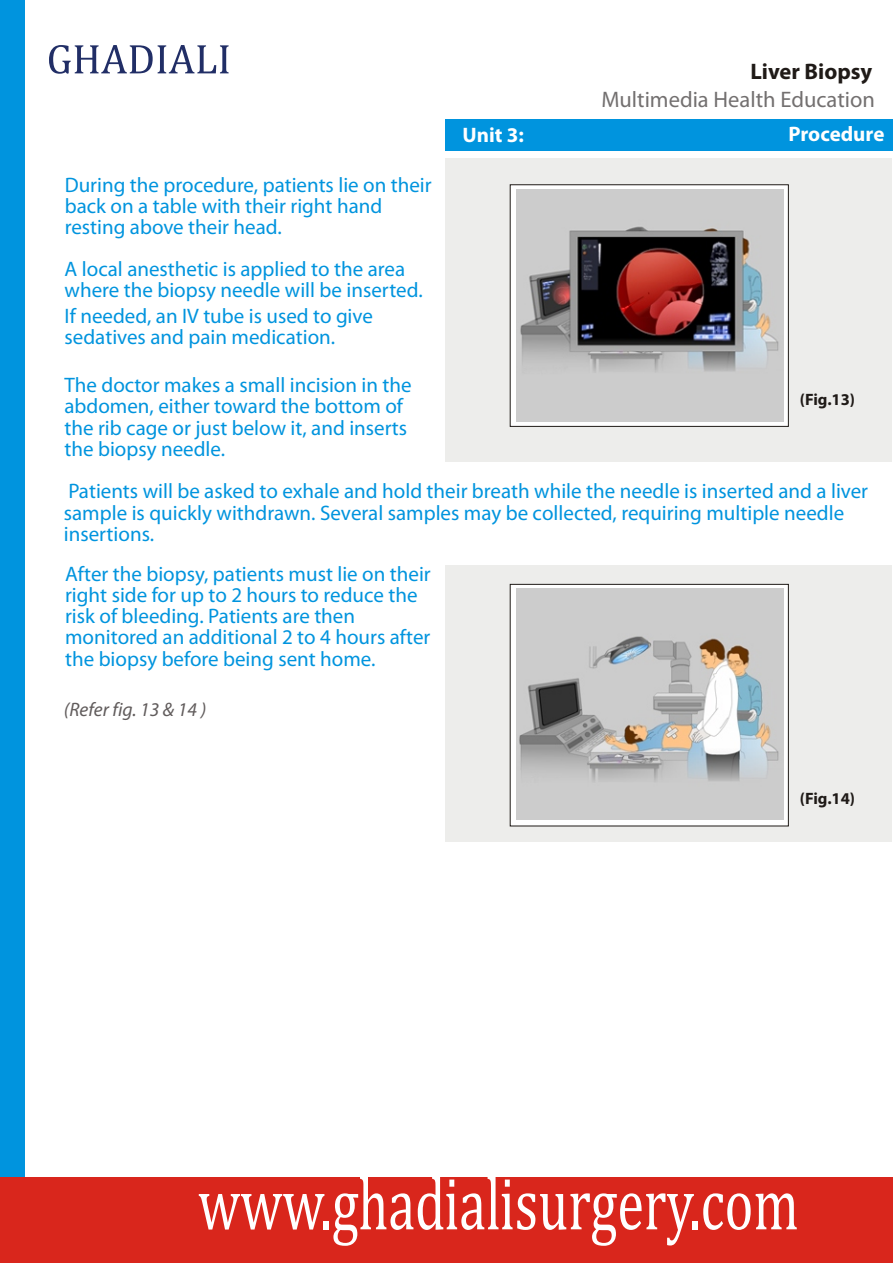
<style>
.page{position:relative;width:894px;height:1263px;background:#fff}
.page>*{position:absolute;margin:0;border:0;box-sizing:border-box;transform-origin:0 0}
.t1{font:75.6px "Cambria Math";color:#fff;scale:.72 1}
.t2{font:22.5px "Myriad Pro";color:#737070}
.t3{font:700 22.5px "Myriad Pro";color:#1f1a17}
.t4{font:21px/21.1px "Myriad Pro";color:#0094de}
.t5{font:700 21px "Myriad Pro";color:#fff}
.t6{font:italic 19.5px "Myriad Pro";color:#615c5c}
.t7{font:700 16.5px "Myriad Pro";color:#1f1a17}
</style>
<div class="page">
<div style="left:445px;top:158px;width:446px;height:304px;background:#ededeb"></div>
<div style="left:0;top:0;width:25px;height:1189px;background:#0094de"></div>
<div style="left:0;top:1177px;width:893px;height:86px;background:#d9261c"></div>
<div style="left:446px;top:119px;width:447px;height:32px;background:#0094de"></div>
<div style="left:445px;top:566px;width:446px;height:276px;background:#ededeb"></div>
<div style="left:510px;top:184px;width:279px;height:243px;background:#fff;border:1px solid #1f1a17"></div>
<img style="left:516px;top:190px;width:268px;height:232px">
<svg style="left:510px;top:584px;width:279px;height:242px;background:#dbdada"></svg>
<img style="left:517px;top:589px;width:266px;height:231px">
<svg style="left:49px;top:45px;width:180px;height:29px"></svg>
<p class="t3" style="left:750px;top:62px;width:123px">Liver Biopsy</p>
<p class="t2" style="left:601px;top:90px;width:275px">Multimedia Health Education</p>
<p class="t4" style="left:65px;top:176px;width:369px">During the procedure, patients lie on their back on a table with their right hand resting above their head.</p>
<p class="t4" style="left:65px;top:260px;width:360px">A local anesthetic is applied to the area where the biopsy needle will be inserted.</p>
<p class="t4" style="left:65px;top:307px;width:310px">If needed, an IV tube is used to give sedatives and pain medication.</p>
<p class="t4" style="left:64px;top:376px;width:349px">The doctor makes a small incision in the abdomen, either toward the bottom of the rib cage or just below it, and inserts the biopsy needle.</p>
<p class="t5" style="left:462px;top:126px;width:63px">Unit 3:</p>
<p class="t5" style="left:788px;top:125px;width:97px">Procedure</p>
<p class="t7" style="left:800px;top:392px;width:57px">(Fig.13)</p>
<p class="t4" style="left:64px;top:483px;width:806px">Patients will be asked to exhale and hold their breath while the needle is inserted and a liver sample is quickly withdrawn. Several samples may be collected, requiring multiple needle insertions.</p>
<p class="t4" style="left:65px;top:565px;width:367px">After the biopsy, patients must lie on their right side for up to 2 hours to reduce the risk of bleeding. Patients are then monitored an additional 2 to 4 hours after the biopsy before being sent home.</p>
<p class="t6" style="left:64px;top:702px;width:144px">(Refer fig. 13 &amp; 14 )</p>
<p class="t7" style="left:800px;top:792px;width:57px">(Fig.14)</p>
<h1 class="t1" style="left:198px;top:1171px;width:836px">www.ghadialisurgery.com</h1>
</div>
